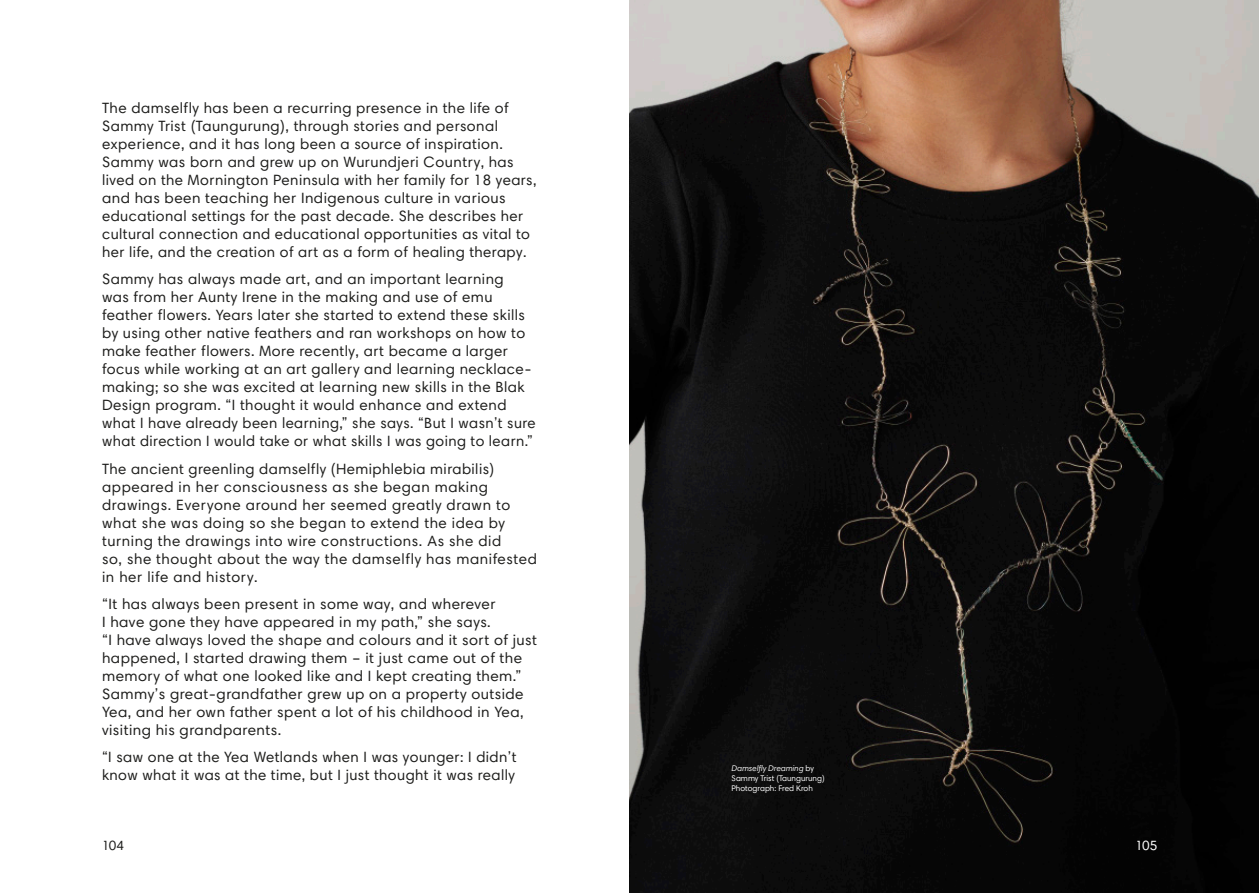
<style>
.page{position:relative;width:1259px;height:893px;background:#fff}
.page>*{position:absolute;margin:0;border:0;box-sizing:border-box;transform-origin:0 0}
.LoB___Body_Copy{font:15px/18px "Harmonia Sans Pro";letter-spacing:.03em;color:#1d1d1b}
.t1{font:13.5px "Harmonia Sans Pro";color:#1d1d1b}
.t2{font:13.5px "Harmonia Sans Pro";color:#fff}
.LoB___Caption__Body{font:8.25px/9.8px "Harmonia Sans Pro";color:#fff}
.s1{font-style:italic}
</style>
<div class="page">
<img style="left:629px;top:0;width:630px;height:893px">
<p class="LoB___Body_Copy" style="left:102px;top:99px;width:436px">The damselfly has been a recurring presence in the life of Sammy Trist (Taungurung), through stories and personal experience, and it has long been a source of inspiration.<br>Sammy was born and grew up on Wurundjeri Country, has lived on the Mornington Peninsula with her family for 18 years, and has been teaching her Indigenous culture in various educational settings for the past decade. She describes her cultural connection and educational opportunities as vital to her life, and the creation of art as a form of healing therapy.</p>
<p class="LoB___Body_Copy" style="left:102px;top:270px;width:435px">Sammy has always made art, and an important learning<br>was from her Aunty Irene in the making and use of emu feather flowers. Years later she started to extend these skills by using other native feathers and ran workshops on how to make feather flowers. More recently, art became a larger focus while working at an art gallery and learning necklace&shy;making; so she was excited at learning new skills in the Blak Design program. “I thought it would enhance and extend what I have already been learning,” she says. “But I wasn’t sure what direction I would take or what skills I was going to learn.”</p>
<p class="LoB___Body_Copy" style="left:102px;top:459px;width:436px">The ancient greenling damselfly (Hemiphlebia mirabilis) appeared in her consciousness as she began making drawings. Everyone around her seemed greatly drawn to what she was doing so she began to extend the idea by turning the drawings into wire constructions. As she did<br>so, she thought about the way the damselfly has manifested in her life and history.</p>
<p class="LoB___Body_Copy" style="left:102px;top:595px;width:436px">“It has always been present in some way, and wherever<br>I have gone they have appeared in my path,” she says.<br>“I have always loved the shape and colours and it sort of just happened, I started drawing them – it just came out of the memory of what one looked like and I kept creating them.” Sammy’s great-grandfather grew up on a property outside Yea, and her own father spent a lot of his childhood in Yea, visiting his grandparents.</p>
<p class="LoB___Body_Copy" style="left:102px;top:748px;width:416px">“I saw one at the Yea Wetlands when I was younger: I didn’t know what it was at the time, but I just thought it was really</p>
<p class="LoB___Caption__Body" style="left:731px;top:764px;width:95px"><span class="s1">Damselfly Dreaming</span> by<br>Sammy Trist (Taungurung)</p>
<p class="LoB___Caption__Body" style="left:731px;top:783px;width:83px">Photograph: Fred Kroh</p>
<p class="t1" style="left:102px;top:837px;width:24px">104</p>
<p class="t2" style="left:1135px;top:837px;width:24px">105</p>
</div>
